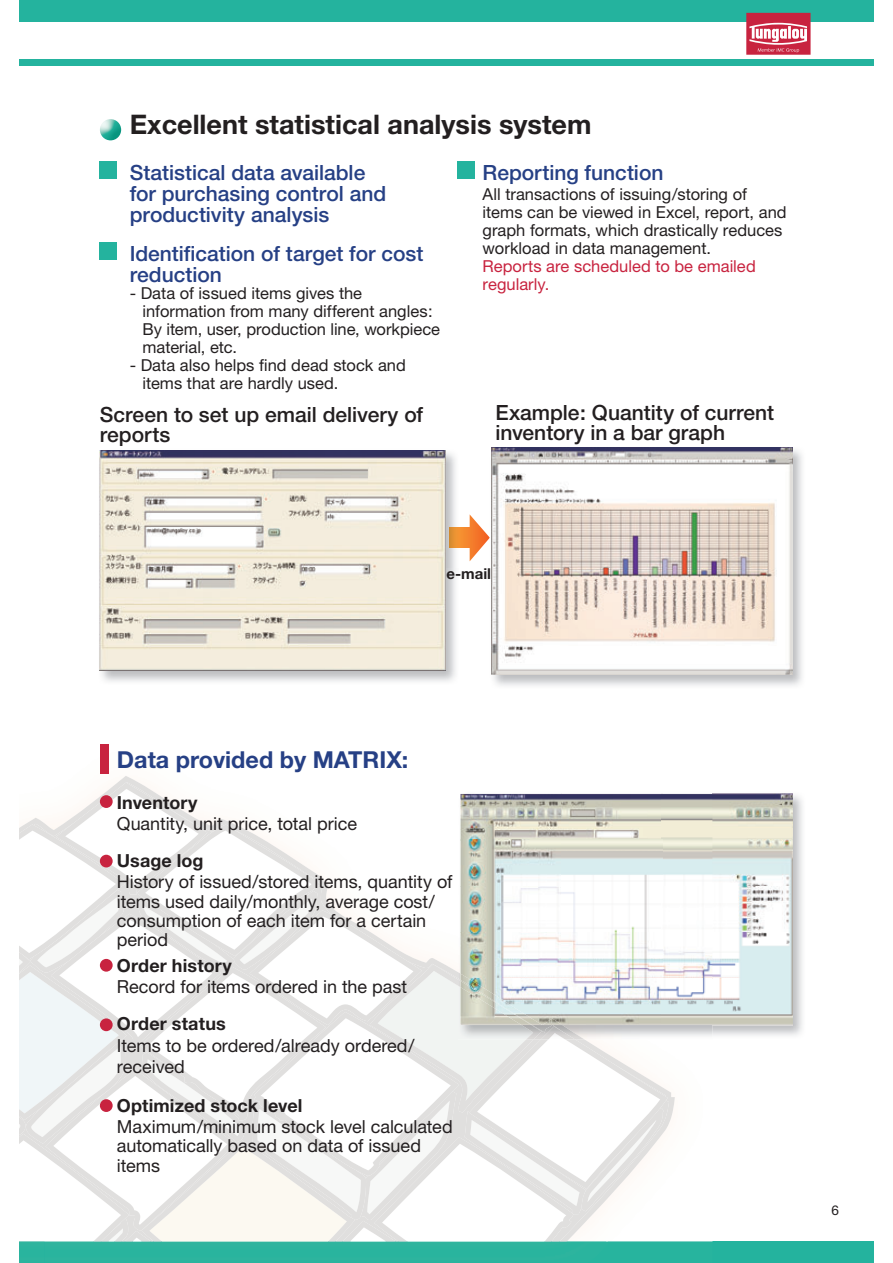
<style>
.page{position:relative;width:893px;height:1263px;background:#fff}
.page>*{position:absolute;margin:0;border:0;box-sizing:border-box;transform-origin:0 0}
.t1{font:700 27px "Helvetica Neue";color:#231f20}
.t2{font:700 23.4px "Helvetica Neue";color:#264085}
.t3{font:500 21px/21px "Helvetica Neue";color:#264085}
.t4{font:500 21px/19.5px "Helvetica Neue";color:#231f20}
.t5{font:18px/19.5px "Helvetica Neue";color:#231f20}
.t6{font:700 18px "Helvetica Neue";letter-spacing:.005em;color:#231f20}
.t7{font:16.5px/18px "Helvetica Neue";color:#231f20}
.t8{font:16.5px/18px "Helvetica Neue";color:#c8233f}
.t9{font:700 15px "Helvetica Neue";color:#231f20}
.t10{font:13.5px "Helvetica Neue";color:#231f20}
</style>
<div class="page">
<div style="left:19px;top:0;width:855px;height:21px;background:#24b39e"></div>
<div style="left:19px;top:1242px;width:855px;height:21px;background:#24b39e"></div>
<div style="left:19px;top:60px;width:855px;height:6px;background:#24b39e"></div>
<hr style="left:19px;top:1242px;width:544px;height:4px;background:#2fb49e">
<svg style="left:19px;top:783px;width:649px;height:459px"></svg>
<img style="left:100px;top:119px;width:21px;height:21px;border-radius:50%">
<svg style="left:746px;top:13px;width:64px;height:42px;background:#d55c70"></svg>
<div style="left:459px;top:528px;width:16px;height:19px;background:#f5892e"></div>
<div style="left:100px;top:795px;width:13px;height:13px;background:#c8233f;border-radius:50%"></div>
<div style="left:100px;top:855px;width:13px;height:12px;background:#c8233f;border-radius:50%"></div>
<div style="left:100px;top:959px;width:13px;height:13px;background:#c8233f;border-radius:50%"></div>
<div style="left:100px;top:1018px;width:13px;height:13px;background:#c8233f;border-radius:50%"></div>
<div style="left:100px;top:1099px;width:13px;height:13px;background:#c8233f;border-radius:50%"></div>
<div style="left:100px;top:162px;width:17px;height:17px;background:#24b39e"></div>
<div style="left:100px;top:242px;width:17px;height:17px;background:#24b39e"></div>
<div style="left:457px;top:162px;width:17px;height:17px;background:#24b39e"></div>
<img style="left:491px;top:447px;width:311px;height:239px">
<svg style="left:470px;top:515px;width:20px;height:46px"></svg>
<img style="left:492px;top:448px;width:300px;height:227px">
<img style="left:99px;top:450px;width:360px;height:232px">
<img style="left:449px;top:528px;width:10px;height:19px">
<svg style="left:447px;top:569px;width:12px;height:11px"></svg>
<img style="left:100px;top:451px;width:345px;height:220px">
<img style="left:458px;top:791px;width:345px;height:248px">
<img style="left:458px;top:972px;width:126px;height:67px">
<img style="left:542px;top:1026px;width:33px;height:13px">
<img style="left:458px;top:980px;width:84px;height:59px">
<img style="left:460px;top:794px;width:332px;height:231px">
<img style="left:460px;top:974px;width:102px;height:51px">
<img style="left:460px;top:981px;width:71px;height:44px">
<div style="left:100px;top:744px;width:8px;height:30px;background:#c8233f"></div>
<h1 class="t1" style="left:130px;top:114px;width:463px">Excellent statistical analysis system</h1>
<p class="t3" style="left:130px;top:164px;width:258px">Statistical data available for purchasing control and productivity analysis</p>
<p class="t3" style="left:130px;top:245px;width:295px">Identification of target for cost reduction</p>
<p class="t7" style="left:142px;top:286px;width:299px;text-indent:-13px">- Data of issued items gives the information from many different angles:<br>By item, user, production line, workpiece material, etc.</p>
<p class="t7" style="left:142px;top:358px;width:265px;text-indent:-13px">- Data also helps find dead stock and items that are hardly used.</p>
<p class="t3" style="left:483px;top:164px;width:182px">Reporting function</p>
<p class="t7" style="left:483px;top:187px;width:305px">All transactions of issuing/storing of items can be viewed in Excel, report, and graph formats, which drastically reduces workload in data management.</p>
<p class="t8" style="left:483px;top:259px;width:275px">Reports are scheduled to be emailed regularly.</p>
<p class="t4" style="left:100px;top:407px;width:325px">Screen to set up email delivery of reports</p>
<p class="t4" style="left:495px;top:405px;width:280px">Example: Quantity of current inventory in a bar graph</p>
<p class="t9" style="left:446px;top:569px;width:46px">e-mail</p>
<h2 class="t2" style="left:117px;top:752px;width:293px">Data provided by MATRIX:</h2>
<p class="t6" style="left:117px;top:796px;width:82px">Inventory</p>
<p class="t5" style="left:117px;top:815px;width:242px">Quantity, unit price, total price</p>
<p class="t6" style="left:117px;top:854px;width:88px">Usage log</p>
<p class="t5" style="left:117px;top:874px;width:337px">History of issued/stored items, quantity of items used daily/monthly, average cost/ consumption of each item for a certain period</p>
<p class="t6" style="left:117px;top:959px;width:116px">Order history</p>
<p class="t5" style="left:117px;top:979px;width:292px">Record for items ordered in the past</p>
<p class="t6" style="left:117px;top:1018px;width:110px">Order status</p>
<p class="t5" style="left:117px;top:1036px;width:299px;line-height:21px">Items to be ordered/already ordered/ received</p>
<p class="t6" style="left:117px;top:1099px;width:187px">Optimized stock level</p>
<p class="t5" style="left:117px;top:1118px;width:337px">Maximum/minimum stock level calculated automatically based on data of issued items</p>
<p class="t10" style="left:831px;top:1205px;width:9px">6</p>
</div>
